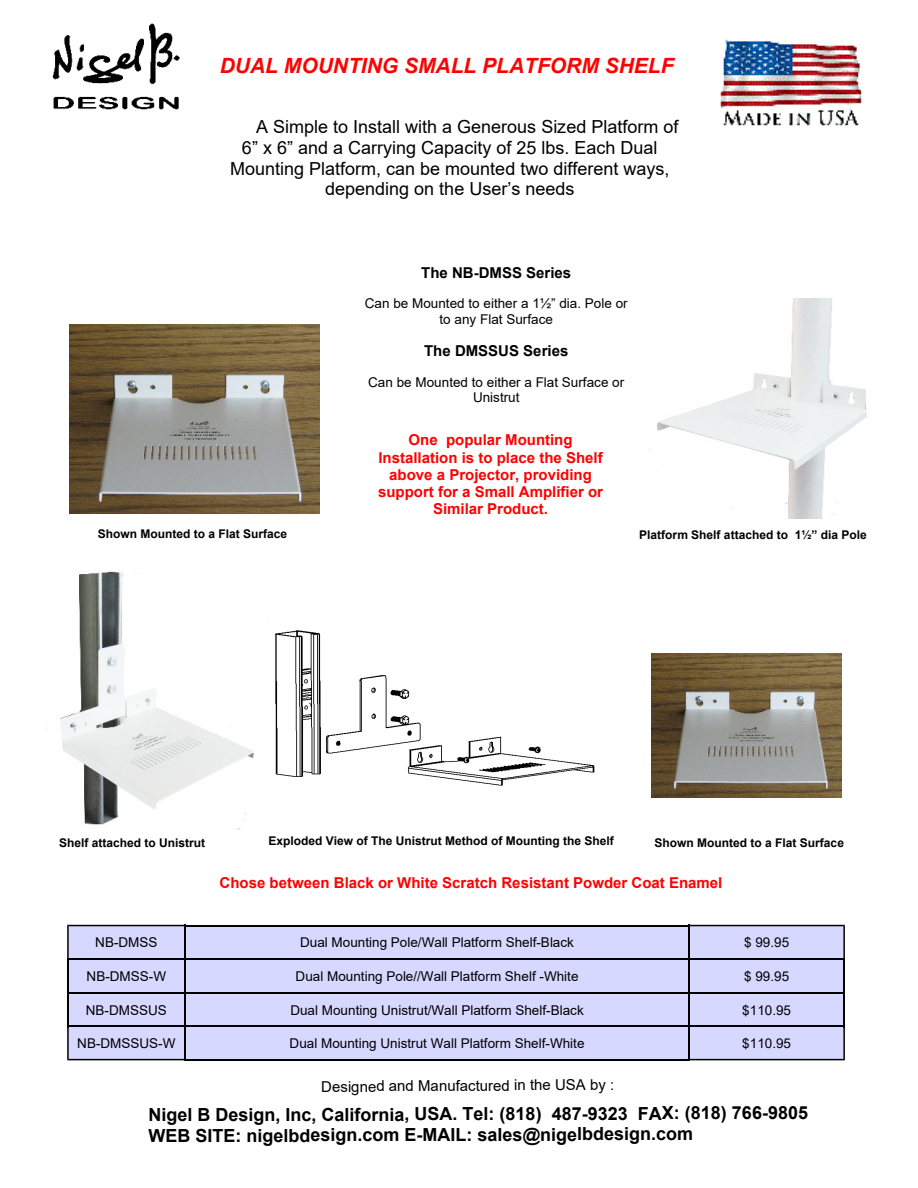
<style>
.page{position:relative;width:918px;height:1188px;background:#fff}
.page>*{position:absolute;margin:0;border:0;box-sizing:border-box;transform-origin:0 0}
.t1{font:italic 700 21px "Arial";color:#f00}
.t2{font:18px "Arial";color:#000}
.t3{font:700 18px/20.9px "Arial";letter-spacing:-.005em;color:#000}
.t4{font:700 15px/17.2px "Arial";color:#f00;text-align:center}
.t5{font:15px "Arial";letter-spacing:-.005em;color:#000}
.t6{font:700 15px "Arial";color:#000}
.t7{font:13.5px/15.5px "Arial";color:#000;text-align:center}
.t8{font:700 12px "Arial";color:#000}
</style>
<div class="page">
<img style="left:52px;top:23px;width:128px;height:87px">
<img style="left:720px;top:39px;width:142px;height:87px">
<img style="left:649px;top:299px;width:218px;height:220px">
<img style="left:652px;top:654px;width:190px;height:143px">
<img style="left:46px;top:571px;width:208px;height:259px">
<img style="left:275px;top:630px;width:320px;height:156px">
<img style="left:69px;top:325px;width:251px;height:189px">
<div style="left:185px;top:926px;width:504px;height:33px;background:#d7d8ff"></div>
<div style="left:68px;top:959px;width:117px;height:34px;background:#d7d8ff"></div>
<div style="left:185px;top:959px;width:504px;height:34px;background:#d7d8ff"></div>
<div style="left:689px;top:959px;width:155px;height:34px;background:#d7d8ff"></div>
<div style="left:68px;top:993px;width:117px;height:33px;background:#d7d8ff"></div>
<div style="left:185px;top:993px;width:504px;height:33px;background:#d7d8ff"></div>
<div style="left:689px;top:993px;width:155px;height:33px;background:#d7d8ff"></div>
<div style="left:185px;top:1026px;width:504px;height:34px;background:#d7d8ff"></div>
<hr style="left:184px;top:925px;width:506px;height:1px;background:#000">
<hr style="left:184px;top:958px;width:506px;height:2px;background:#000">
<hr style="left:67px;top:992px;width:119px;height:1px;background:#000">
<hr style="left:184px;top:992px;width:506px;height:1px;background:#000">
<hr style="left:689px;top:992px;width:156px;height:1px;background:#000">
<hr style="left:184px;top:1026px;width:506px;height:1px;background:#000">
<hr style="left:184px;top:1059px;width:506px;height:1px;background:#000">
<svg style="left:67px;top:925px;width:117px;height:35px;background:#c0c1e4"></svg>
<hr style="left:67px;top:958px;width:2px;height:35px;background:#000">
<hr style="left:67px;top:992px;width:2px;height:35px;background:#000">
<svg style="left:67px;top:1026px;width:117px;height:34px;background:#c6c7eb"></svg>
<hr style="left:184px;top:925px;width:2px;height:35px;background:#000">
<hr style="left:184px;top:958px;width:2px;height:35px;background:#000">
<hr style="left:184px;top:992px;width:2px;height:35px;background:#000">
<hr style="left:184px;top:1026px;width:2px;height:34px;background:#000">
<hr style="left:689px;top:958px;width:1px;height:35px;background:#000">
<hr style="left:689px;top:992px;width:1px;height:35px;background:#000">
<svg style="left:689px;top:925px;width:156px;height:35px;background:#bfc0e3"></svg>
<hr style="left:843px;top:958px;width:2px;height:35px;background:#000">
<hr style="left:843px;top:992px;width:2px;height:35px;background:#000">
<svg style="left:689px;top:1026px;width:156px;height:34px;background:#c6c7eb"></svg>
<h1 class="t1" style="left:220px;top:57px;width:455px">DUAL MOUNTING SMALL PLATFORM SHELF</h1>
<h2 class="t2" style="left:256px;top:120px;width:424px">A Simple to Install with a Generous Sized Platform of</h2>
<h2 class="t2" style="left:242px;top:141px;width:417px">6” x 6” and a Carrying Capacity of 25 lbs. Each Dual</h2>
<h2 class="t2" style="left:230px;top:162px;width:441px">Mounting Platform, can be mounted two different ways,</h2>
<h2 class="t2" style="left:325px;top:182px;width:251px">depending on the User’s needs</h2>
<p class="t6" style="left:421px;top:267px;width:152px">The NB-DMSS Series</p>
<p class="t7" style="left:365px;top:297px;width:264px">Can be Mounted to either a 1½” dia. Pole or to any Flat Surface</p>
<p class="t6" style="left:424px;top:345px;width:146px">The DMSSUS Series</p>
<p class="t7" style="left:368px;top:375px;width:258px">Can be Mounted to either a Flat Surface or<br>Unistrut</p>
<p class="t8" style="left:98px;top:529px;width:191px">Shown Mounted to a Flat Surface</p>
<p class="t4" style="left:378px;top:433px;width:226px">One popular Mounting<br>Installation is to place the Shelf above a Projector, providing support for a Small Amplifier or<br>Similar Product.</p>
<p class="t8" style="left:639px;top:530px;width:229px">Platform Shelf attached to 1½” dia Pole</p>
<p class="t8" style="left:59px;top:838px;width:148px">Shelf attached to Unistrut</p>
<p class="t8" style="left:268px;top:836px;width:347px">Exploded View of The Unistrut Method of Mounting the Shelf</p>
<p class="t8" style="left:655px;top:838px;width:191px">Shown Mounted to a Flat Surface</p>
<p class="t4" style="left:220px;top:876px;width:504px">Chose between Black or White Scratch Resistant Powder Coat Enamel</p>
<p class="t7" style="left:95px;top:936px;width:64px">NB-DMSS</p>
<p class="t7" style="left:300px;top:936px;width:275px">Dual Mounting Pole/Wall Platform Shelf-Black</p>
<p class="t7" style="left:744px;top:936px;width:47px">$ 99.95</p>
<p class="t7" style="left:87px;top:970px;width:81px">NB-DMSS-W</p>
<p class="t7" style="left:296px;top:970px;width:284px">Dual Mounting Pole//Wall Platform Shelf -White</p>
<p class="t7" style="left:744px;top:970px;width:47px">$ 99.95</p>
<p class="t7" style="left:86px;top:1003px;width:83px">NB-DMSSUS</p>
<p class="t7" style="left:290px;top:1003px;width:295px">Dual Mounting Unistrut/Wall Platform Shelf-Black</p>
<p class="t7" style="left:742px;top:1003px;width:50px">$110.95</p>
<p class="t7" style="left:77px;top:1037px;width:100px">NB-DMSSUS-W</p>
<p class="t7" style="left:290px;top:1037px;width:296px">Dual Mounting Unistrut Wall Platform Shelf-White</p>
<p class="t7" style="left:742px;top:1037px;width:50px">$110.95</p>
<p class="t5" style="left:321px;top:1080px;width:295px">Designed and Manufactured in the USA by :</p>
<h2 class="t3" style="left:149px;top:1105px;width:661px">Nigel B Design, Inc, California, USA. Tel: (818) 487-9323 FAX: (818) 766-9805<br>WEB SITE: nigelbdesign.com E-MAIL: sales@nigelbdesign.com</h2>
</div>
